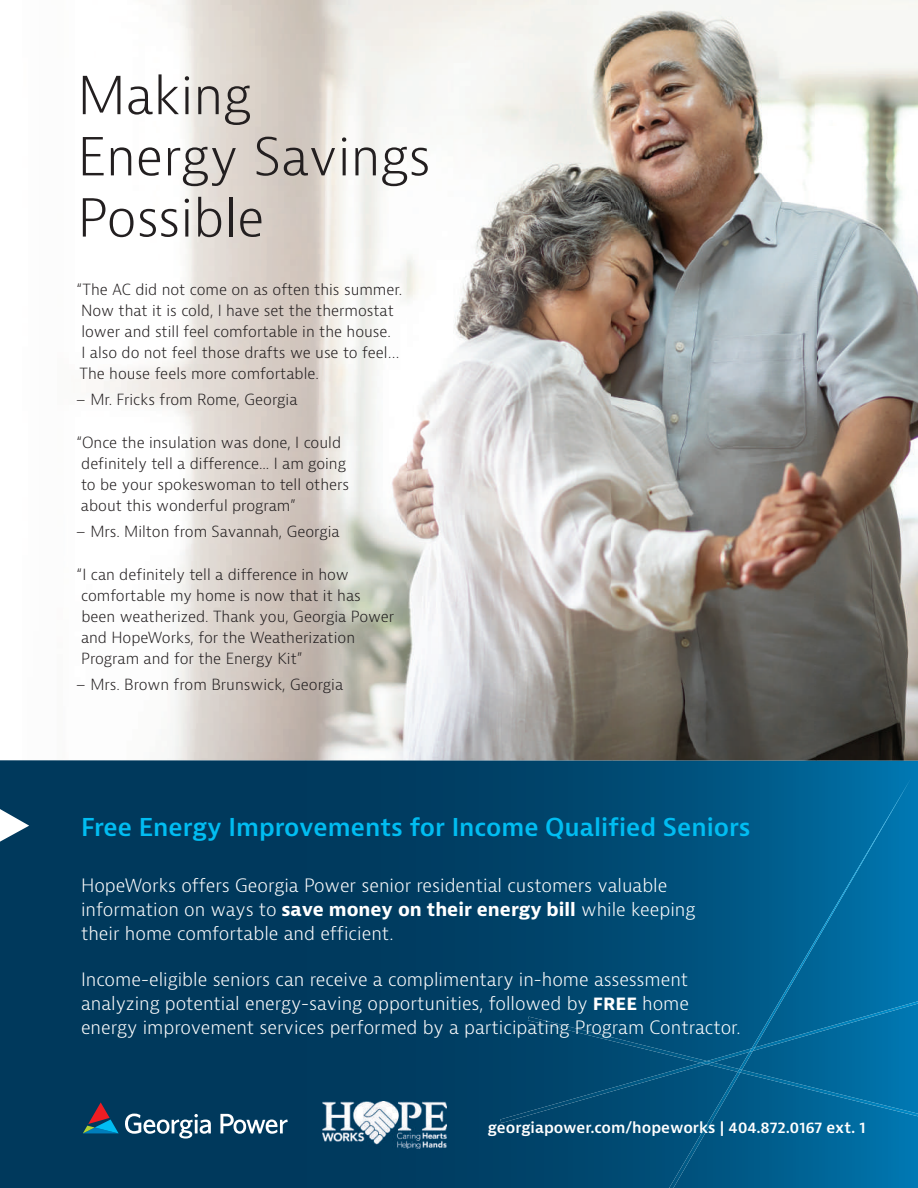
<style>
.page{position:relative;width:918px;height:1188px;background:#fff}
.page>*{position:absolute;margin:0;border:0;box-sizing:border-box;transform-origin:0 0}
.t1{font:300 51px/61.2px "Bernina Sans";color:#231f20}
.t2{font:600 24px "Bernina Sans";color:#01bdf2}
.t3{font:300 18px/24px "Bernina Sans";color:#fff}
.t4{font:300 15px/21px "Bernina Sans";color:#231f20}
.t5{font:600 15px "Bernina Sans";color:#fff}
.s1{font-weight:700}
</style>
<div class="page">
<img style="left:96px;top:0;width:822px;height:760px">
<svg style="left:0;top:760px;width:918px;height:428px;background:#003e63"></svg>
<img style="left:669px;top:777px;width:243px;height:411px">
<img style="left:500px;top:1001px;width:418px;height:122px">
<svg style="left:701px;top:1061px;width:12px;height:3px"></svg>
<svg style="left:750px;top:1047px;width:5px;height:5px"></svg>
<svg style="left:0;top:809px;width:29px;height:33px"></svg>
<svg style="left:83px;top:1102px;width:36px;height:31px"></svg>
<svg style="left:125px;top:1114px;width:163px;height:25px"></svg>
<img style="left:323px;top:1102px;width:123px;height:46px">
<h1 class="t1" style="left:78px;top:66px;width:355px">Making<br>Energy Savings<br>Possible</h1>
<p class="t4" style="left:76px;top:279px;width:327px">“The AC did not come on as often this summer.<br>Now that it is cold, I have set the thermostat lower and still feel comfortable in the house.<br>I also do not feel those drafts we use to feel… The house feels more comfortable.</p>
<p class="t4" style="left:76px;top:389px;width:223px">– Mr. Fricks from Rome, Georgia</p>
<p class="t4" style="left:81px;top:432px;width:270px;text-indent:-5px">“Once the insulation was done, I could definitely tell a difference... I am going to be your spokeswoman to tell others about this wonderful program”</p>
<p class="t4" style="left:76px;top:521px;width:265px">– Mrs. Milton from Savannah, Georgia</p>
<p class="t4" style="left:81px;top:564px;width:315px;text-indent:-5px">“I can definitely tell a difference in how comfortable my home is now that it has been weatherized. Thank you, Georgia Power and HopeWorks, for the Weatherization Program and for the Energy Kit”</p>
<p class="t4" style="left:76px;top:674px;width:269px">– Mrs. Brown from Brunswick, Georgia</p>
<h2 class="t2" style="left:81px;top:811px;width:671px">Free Energy Improvements for Income Qualified Seniors</h2>
<p class="t3" style="left:81px;top:874px;width:616px">HopeWorks offers Georgia Power senior residential customers valuable information on ways to <span class="s1">save money on their energy bill</span> while keeping their home comfortable and efficient.</p>
<p class="t3" style="left:81px;top:967px;width:661px">Income-eligible seniors can receive a complimentary in-home assessment analyzing potential energy-saving opportunities, followed by <span class="s1">FREE</span> home energy improvement services performed by a participating Program Contractor.</p>
<p class="t5" style="left:488px;top:1118px;width:379px">georgiapower.com/hopeworks | 404.872.0167 ext. 1</p>
</div>
